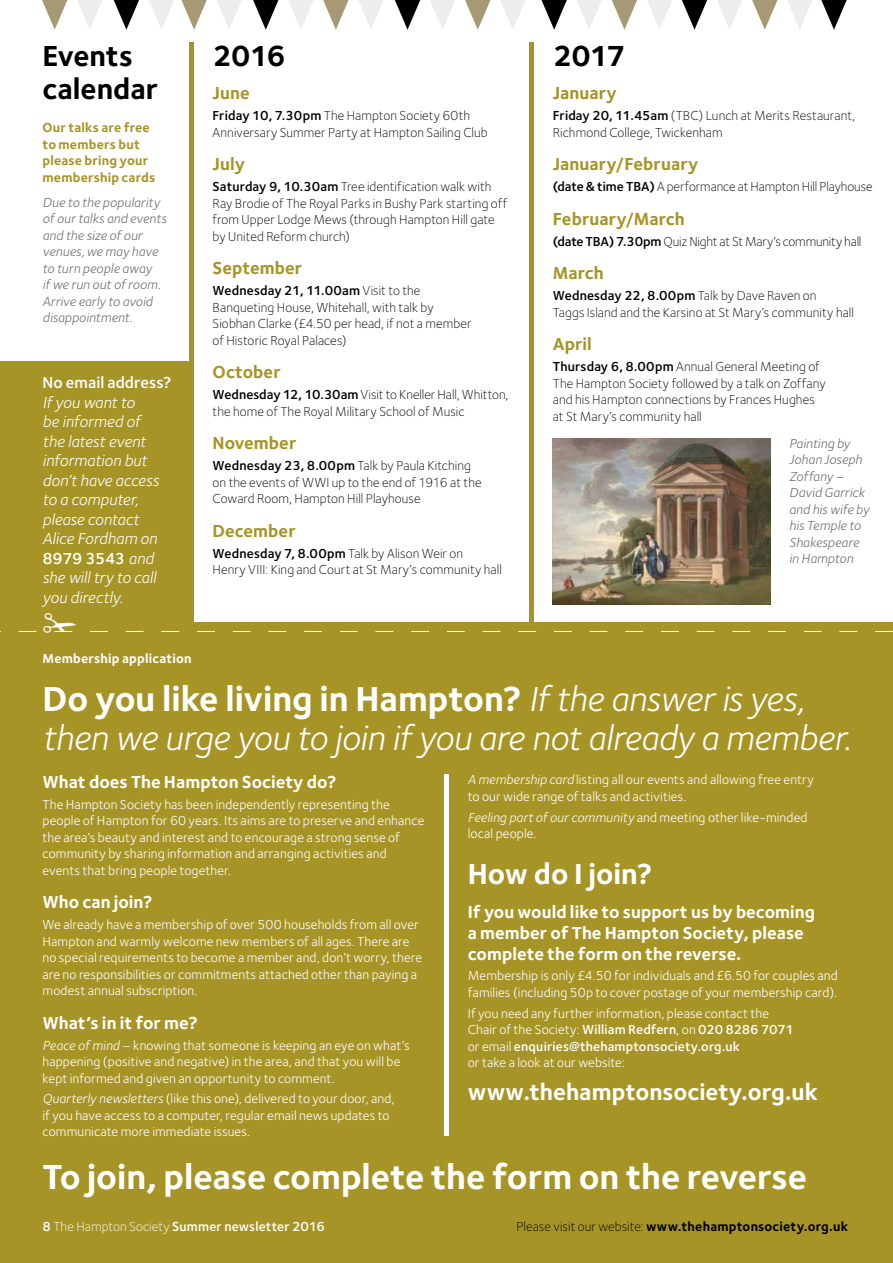
<style>
.page{position:relative;width:893px;height:1263px;background:#fff}
.page>*{position:absolute;margin:0;border:0;box-sizing:border-box;transform-origin:0 0}
.t1{font:italic 36px/39px "Foundry Sterling";letter-spacing:-.005em;color:#fff}
.t2{font:700 36px "Foundry Sterling";letter-spacing:-.005em;color:#fff}
.t3{font:700 30px/33px "Foundry Sterling";color:#000}
.t4{font:700 30px "Foundry Sterling";color:#fff}
.t5{font:700 24px "Foundry Sterling";color:#fff}
.t6{font:700 18px/21px "Foundry Sterling";color:#fff}
.t7{font:700 18px "Foundry Sterling";letter-spacing:.005em;color:#a79427}
.t8{font:italic 16.5px/19.5px "Foundry Sterling";letter-spacing:-.005em;color:#fff}
.t9{font:600 16.5px "Foundry Sterling";letter-spacing:.005em;color:#fff}
.t10{font:13.5px/16.5px "Foundry Sterling";letter-spacing:.01em;color:#fff}
.t11{font:300 13.5px/16.5px "Foundry Sterling";letter-spacing:.005em;color:#000}
.t12{font:italic 13.5px/16.5px "Foundry Sterling";letter-spacing:.005em;color:#706f6f}
.t13{font:700 13.5px/16.5px "Foundry Sterling";letter-spacing:.015em;color:#a79427}
.t14{font:700 13.5px "Foundry Sterling";letter-spacing:.015em;color:#000}
.t15{font:300 13.5px "Foundry Sterling";letter-spacing:-.015em;color:#000}
.t16{font:600 13.5px "Foundry Sterling";letter-spacing:.01em;color:#fff}
.t17{font:700 13.5px "Foundry Sterling";letter-spacing:.015em;color:#fff}
.s1{font-weight:600;font-style:normal}
.s2{font-weight:600}
.s3{font-weight:700;font-style:normal}
.s4{font-style:italic}
.s5{font-weight:300}
</style>
<div class="page">
<div style="left:0;top:623px;width:893px;height:640px;background:#a79427"></div>
<div style="left:0;top:361px;width:193px;height:275px;background:#a79427"></div>
<hr style="left:189px;top:43px;width:4px;height:580px;background:#a79427">
<div style="left:444px;top:774px;width:5px;height:361px;background:#fff"></div>
<div style="left:529px;top:43px;width:5px;height:593px;background:#a79427"></div>
<img style="left:553px;top:438px;width:217px;height:167px">
<svg style="left:42px;top:0;width:25px;height:30px"></svg>
<svg style="left:181px;top:0;width:26px;height:30px"></svg>
<svg style="left:323px;top:0;width:26px;height:30px"></svg>
<svg style="left:465px;top:0;width:25px;height:30px"></svg>
<svg style="left:612px;top:0;width:25px;height:30px"></svg>
<svg style="left:752px;top:0;width:25px;height:30px"></svg>
<svg style="left:77px;top:0;width:25px;height:29px"></svg>
<svg style="left:217px;top:0;width:25px;height:29px"></svg>
<svg style="left:358px;top:0;width:25px;height:29px"></svg>
<svg style="left:500px;top:0;width:25px;height:29px"></svg>
<svg style="left:647px;top:0;width:25px;height:29px"></svg>
<svg style="left:787px;top:0;width:25px;height:29px"></svg>
<svg style="left:149px;top:0;width:25px;height:29px"></svg>
<svg style="left:288px;top:0;width:25px;height:29px"></svg>
<svg style="left:430px;top:0;width:25px;height:29px"></svg>
<svg style="left:577px;top:0;width:25px;height:29px"></svg>
<svg style="left:717px;top:0;width:25px;height:29px"></svg>
<svg style="left:114px;top:0;width:25px;height:30px"></svg>
<svg style="left:253px;top:0;width:25px;height:30px"></svg>
<svg style="left:395px;top:0;width:25px;height:30px"></svg>
<svg style="left:541px;top:0;width:26px;height:30px"></svg>
<svg style="left:682px;top:0;width:25px;height:30px"></svg>
<svg style="left:821px;top:0;width:26px;height:30px"></svg>
<svg style="left:0;top:613px;width:893px;height:19px"></svg>
<h2 class="t3" style="left:43px;top:39px;width:117px">Events calendar</h2>
<p class="t13" style="left:43px;top:119px;width:114px">Our talks are free to members but please bring your membership cards</p>
<p class="t12" style="left:43px;top:194px;width:126px">Due to the popularity of our talks and events and the size of our venues, we may have to turn people away<br>if we run out of room.<br>Arrive early to avoid disappointment.</p>
<p class="t9" style="left:43px;top:373px;width:130px">No email address?</p>
<p class="t8" style="left:43px;top:392px;width:118px">If you want to<br>be informed of the latest event information but don’t have access to a computer, please contact<br>Alice Fordham on<br><span class="s1">8979 3543</span> and she will try to call you directly.</p>
<h2 class="t3" style="left:213px;top:39px;width:75px">2016</h2>
<h3 class="t7" style="left:213px;top:82px;width:39px">June</h3>
<p class="t11" style="left:213px;top:107px;width:277px"><span class="s2">Friday 10, 7.30pm</span> The Hampton Society 60th<br>Anniversary Summer Party at Hampton Sailing Club</p>
<h3 class="t7" style="left:213px;top:153px;width:34px">July</h3>
<p class="t11" style="left:213px;top:178px;width:296px"><span class="s2">Saturday 9, 10.30am</span> Tree identification walk with Ray Brodie of The Royal Parks in Bushy Park starting off from Upper Lodge Mews (through Hampton Hill gate by United Reform church)</p>
<h3 class="t7" style="left:213px;top:258px;width:91px">September</h3>
<p class="t11" style="left:213px;top:282px;width:260px"><span class="s2">Wednesday 21, 11.00am</span> Visit to the Banqueting House, Whitehall, with talk by Siobhan Clarke (£4.50 per head, if not a member of Historic Royal Palaces)</p>
<h3 class="t7" style="left:213px;top:362px;width:70px">October</h3>
<p class="t11" style="left:213px;top:386px;width:297px"><span class="s2">Wednesday 12, 10.30am</span> Visit to Kneller Hall, Whitton, the home of The Royal Military School of Music</p>
<h3 class="t7" style="left:213px;top:433px;width:85px">November</h3>
<p class="t11" style="left:213px;top:457px;width:271px"><span class="s2">Wednesday 23, 8.00pm</span> Talk by Paula Kitching on the events of WWI up to the end of 1916 at the<br>Coward Room, Hampton Hill Playhouse</p>
<h3 class="t7" style="left:213px;top:520px;width:85px">December</h3>
<p class="t11" style="left:213px;top:545px;width:291px"><span class="s2">Wednesday 7, 8.00pm</span> Talk by Alison Weir on<br>Henry VIII: King and Court at St Mary’s community hall</p>
<h2 class="t3" style="left:553px;top:39px;width:74px">2017</h2>
<h3 class="t7" style="left:553px;top:82px;width:66px">January</h3>
<p class="t11" style="left:553px;top:107px;width:304px"><span class="s2">Friday 20, 11.45am</span> (TBC) Lunch at Merits Restaurant,<br>Richmond College, Twickenham</p>
<h3 class="t7" style="left:553px;top:153px;width:147px">January/February</h3>
<p class="t11" style="left:553px;top:178px;width:321px"><span class="s2">(date &amp; time TBA)</span> A performance at Hampton Hill Playhouse</p>
<h3 class="t7" style="left:553px;top:208px;width:133px">February/March</h3>
<p class="t15" style="left:553px;top:233px;width:310px"><span class="s2">(date TBA) 7.30pm</span> Quiz Night at St Mary’s community hall</p>
<h3 class="t7" style="left:553px;top:263px;width:52px">March</h3>
<p class="t11" style="left:553px;top:287px;width:303px"><span class="s2">Wednesday 22, 8.00pm</span> Talk by Dave Raven on<br>Taggs Island and the Karsino at St Mary’s community hall</p>
<h3 class="t7" style="left:553px;top:334px;width:41px">April</h3>
<p class="t11" style="left:553px;top:358px;width:274px"><span class="s2">Thursday 6, 8.00pm</span> Annual General Meeting of The Hampton Society followed by a talk on Zoffany and his Hampton connections by Frances Hughes at St Mary’s community hall</p>
<p class="t12" style="left:789px;top:435px;width:82px">Painting by<br>Johan Joseph<br>Zoffany –<br>David Garrick and his wife by his Temple to<br>Shakespeare in Hampton</p>
<p class="t17" style="left:43px;top:650px;width:150px">Membership application</p>
<h1 class="t1" style="left:43px;top:679px;width:810px"><span class="s3">Do you like living in Hampton?</span> If the answer is yes, then we urge you to join if you are not already a member.</h1>
<h3 class="t6" style="left:43px;top:771px;width:295px">What does The Hampton Society do?</h3>
<p class="t10" style="left:43px;top:796px;width:383px">The Hampton Society has been independently representing the people of Hampton for 60 years. Its aims are to preserve and enhance the area’s beauty and interest and to encourage a strong sense of community by sharing information and arranging activities and events that bring people together.</p>
<h3 class="t6" style="left:43px;top:891px;width:111px">Who can join?</h3>
<p class="t10" style="left:43px;top:916px;width:381px">We already have a membership of over 500 households from all over Hampton and warmly welcome new members of all ages. There are no special requirements to become a member and, don’t worry, there are no responsibilities or commitments attached other than paying a modest annual subscription.</p>
<h3 class="t6" style="left:43px;top:1012px;width:157px">What’s in it for me?</h3>
<p class="t10" style="left:43px;top:1037px;width:369px"><span class="s4">Peace of mind</span> – knowing that someone is keeping an eye on what’s happening (positive and negative) in the area, and that you will be kept informed and given an opportunity to comment.</p>
<p class="t10" style="left:43px;top:1090px;width:354px"><span class="s4">Quarterly newsletters</span> (like this one), delivered to your door, and, if you have access to a computer, regular email news updates to communicate more immediate issues.</p>
<p class="t10" style="left:468px;top:771px;width:348px"><span class="s4">A membership card</span> listing all our events and allowing free entry to our wide range of talks and activities.</p>
<p class="t10" style="left:468px;top:809px;width:341px"><span class="s4">Feeling part of our community</span> and meeting other like-minded local people.</p>
<h2 class="t4" style="left:468px;top:856px;width:186px">How do I join?</h2>
<h3 class="t6" style="left:468px;top:901px;width:349px">If you would like to support us by becoming a member of The Hampton Society, please complete the form on the reverse.</h3>
<p class="t10" style="left:468px;top:967px;width:372px">Membership is only £4.50 for individuals and £6.50 for couples and families (including 50p to cover postage of your membership card).</p>
<p class="t10" style="left:468px;top:1005px;width:328px">If you need any further information, please contact the Chair of the Society: <span class="s2">William Redfern</span>, on <span class="s2">020 8286 7071 </span>or email <span class="s2">enquiries@thehamptonsociety.org.uk<br></span>or take a look at our website:</p>
<h3 class="t5" style="left:468px;top:1078px;width:352px">www.thehamptonsociety.org.uk</h3>
<h1 class="t2" style="left:43px;top:1156px;width:766px">To join, please complete the form on the reverse</h1>
<p class="t16" style="left:43px;top:1218px;width:284px">8 <span class="s5">The Hampton Society</span> Summer newsletter 2016</p>
<p class="t14" style="left:516px;top:1218px;width:333px"><span class="s5">Please visit our website:</span> www.thehamptonsociety.org.uk</p>
</div>
